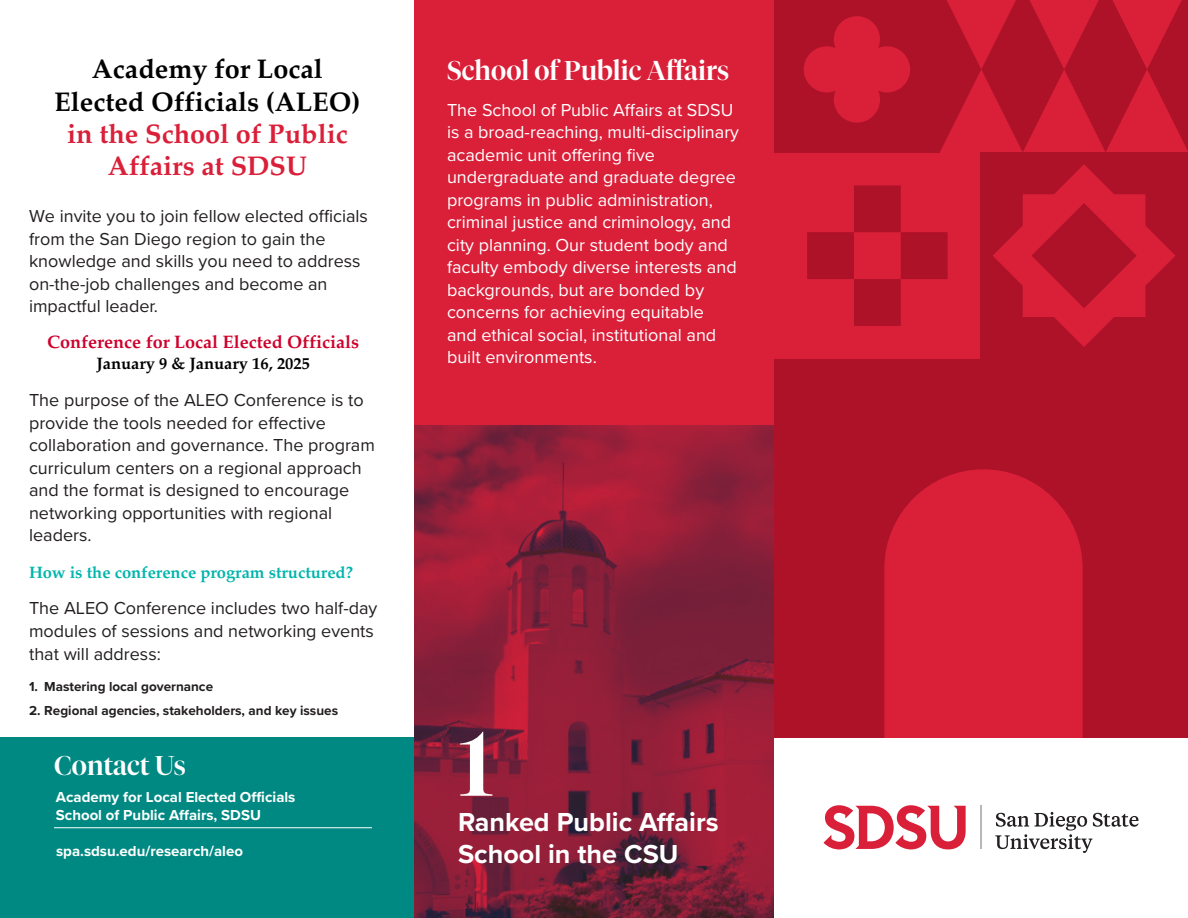
<style>
.page{position:relative;width:1188px;height:918px;background:#fff}
.page>*{position:absolute;margin:0;border:0;box-sizing:border-box;transform-origin:0 0}
.t1{font:500 90px "Test Tiempos Fine";color:#fff}
.t2{font:700 27px/32.4px "Palatino";color:#000;text-align:center}
.t3{font:700 27px/32.4px "Proxima Nova";color:#fff}
.t4{font:500 27px "Test Tiempos Fine";color:#fff}
.t5{font:18px/22.5px "Proxima Nova";color:#231f20}
.t6{font:18px/22.5px "Proxima Nova";color:#fff}
.t7{font:700 18px "Palatino";color:#ce002c}
.t8{font:700 16.5px "Palatino";color:#00b5ac}
.t9{font:700 16.5px "Palatino";color:#000}
.t10{font:700 15px/18px "Proxima Nova";color:#fff}
.t11{font:700 13.5px "Proxima Nova";color:#231f20}
.s1{color:#da1f39}
.s2{font-style:inherit}
</style>
<div class="page">
<svg style="left:940px;top:0;width:248px;height:152px;background:#c21730"></svg>
<div style="left:774px;top:152px;width:207px;height:207px;background:#da1f39"></div>
<svg style="left:807px;top:185px;width:141px;height:141px"></svg>
<div style="left:774px;top:0;width:166px;height:152px;background:#ae1229"></div>
<svg style="left:804px;top:16px;width:106px;height:107px"></svg>
<div style="left:981px;top:152px;width:207px;height:207px;background:#ae1229"></div>
<svg style="left:993px;top:164px;width:183px;height:183px"></svg>
<svg style="left:774px;top:359px;width:414px;height:379px;background:#bb162d"></svg>
<svg style="left:824px;top:805px;width:142px;height:44px"></svg>
<svg style="left:995px;top:812px;width:144px;height:41px"></svg>
<hr style="left:980px;top:806px;width:2px;height:43px;background:#b5b7b8">
<div style="left:414px;top:0;width:360px;height:918px;background:#da1f39"></div>
<img style="left:414px;top:426px;width:360px;height:492px">
<div style="left:0;top:738px;width:414px;height:180px;background:#008982"></div>
<hr style="left:54px;top:827px;width:318px;height:1px;background:#fff">
<p class="t2" style="left:54px;top:52px;width:307px">Academy for Local<br>Elected Officials (ALEO) <span class="s1">in the School of Public<br>Affairs at SDSU</span></p>
<p class="t5" style="left:29px;top:204px;width:340px">We invite you to join fellow elected officials from the San Diego region to gain the knowledge and skills you need to address on-the-job challenges and become an impactful leader.</p>
<p class="t7" style="left:47px;top:326px;width:313px">Conference for <span class="s2">Local</span> Elected Officials</p>
<p class="t9" style="left:96px;top:349px;width:215px">January 9 &amp; January 16, 2025</p>
<p class="t5" style="left:29px;top:388px;width:347px">The purpose of the ALEO Conference is to provide the tools needed for effective collaboration and governance. The program curriculum centers on a regional approach and the format is designed to encourage networking opportunities with regional leaders.</p>
<p class="t8" style="left:29px;top:559px;width:325px">How is the conference program structured?</p>
<p class="t5" style="left:29px;top:596px;width:350px">The ALEO Conference includes two half-day modules of sessions and networking events that will address:</p>
<p class="t11" style="left:29px;top:677px;width:186px">1. Mastering local governance</p>
<p class="t11" style="left:29px;top:700px;width:311px">2. Regional agencies, stakeholders, and key issues</p>
<p class="t4" style="left:54px;top:750px;width:134px">Contact Us</p>
<p class="t10" style="left:56px;top:787px;width:241px">Academy for Local Elected Officials<br>School of Public Affairs, SDSU</p>
<p class="t10" style="left:56px;top:842px;width:188px">spa.sdsu.edu/research/aleo</p>
<p class="t4" style="left:447px;top:54px;width:284px">School of Public Affairs</p>
<p class="t6" style="left:447px;top:98px;width:294px">The School of Public Affairs at SDSU is a broad-reaching, multi-disciplinary academic unit offering five undergraduate and graduate degree programs in public administration, criminal justice and criminology, and city planning. Our student body and faculty embody diverse interests and backgrounds, but are bonded by concerns for achieving equitable<br>and ethical social, institutional and built environments.</p>
<p class="t1" style="left:458px;top:710px;width:37px">1</p>
<p class="t3" style="left:458px;top:805px;width:262px">Ranked Public Affairs<br>School in the CSU</p>
</div>
